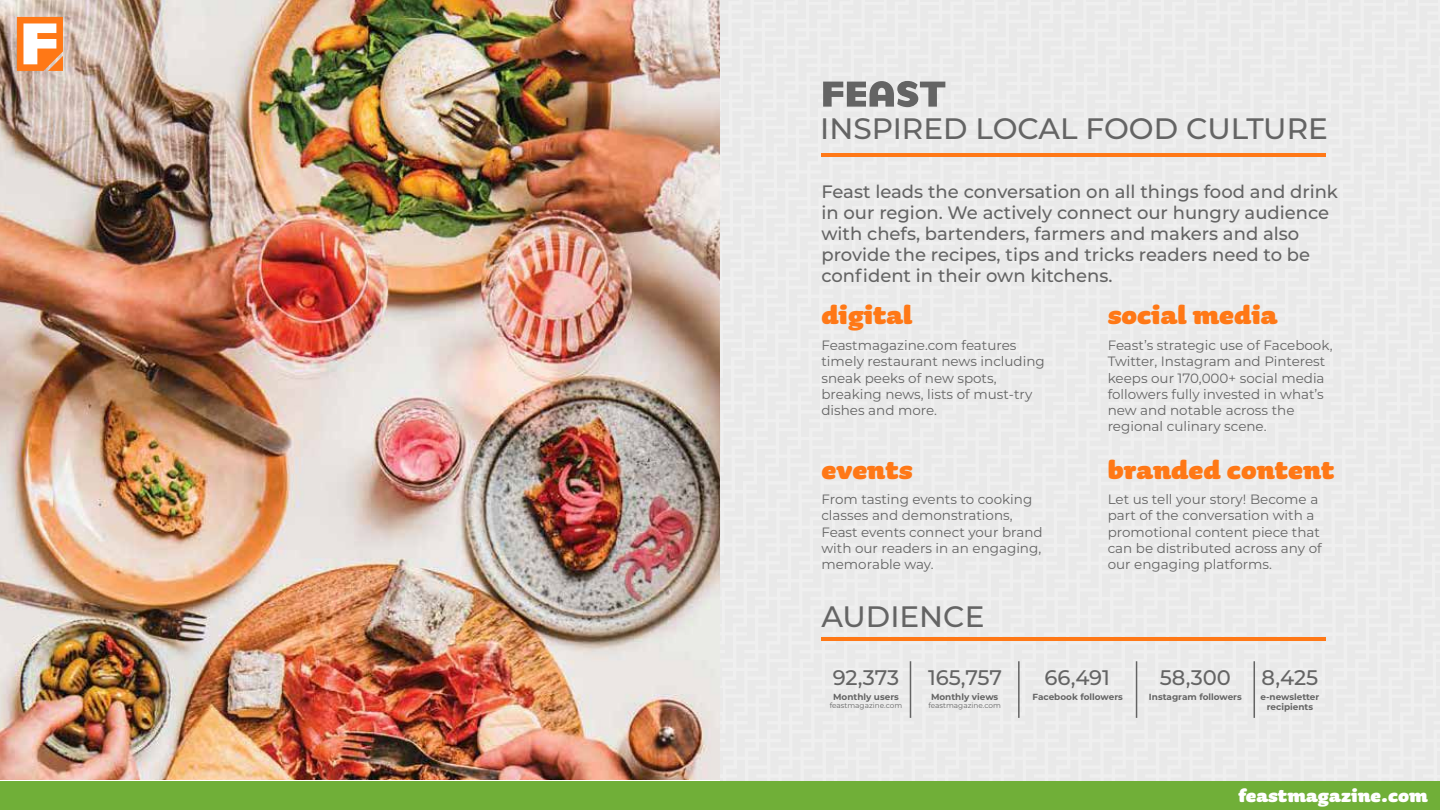
<style>
.page{position:relative;width:1440px;height:810px;background:#fff}
.page>*{position:absolute;margin:0;border:0;box-sizing:border-box;transform-origin:0 0}
.t1{font:900 30px "Sauna Pro";color:#ff7816}
.t2{font:500 29.55px "Montserrat";color:#646464}
.t3{font:900 21.23px "Sauna Pro";color:#fff}
.t4{font:500 21.08px "Montserrat";letter-spacing:-.005em;color:#646464}
.t5{font:500 18px/21px "Montserrat";color:#646464}
.t6{font:13.5px/16.2px "Montserrat";color:#646464}
.t7{font:700 8.85px/10.6px "Montserrat";color:#646464;text-align:center}
.t8{font:7.35px "Montserrat";color:#646464}
</style>
<div class="page">
<img style="left:0;top:0;width:720px;height:780px">
<svg style="left:17px;top:17px;width:46px;height:54px"></svg>
<div style="left:0;top:782px;width:1440px;height:28px;background:#70af38"></div>
<div style="left:720px;top:0;width:720px;height:782px;background:#e9e9e9"></div>
<hr style="left:910px;top:661px;width:1px;height:57px;background:#646464">
<hr style="left:1018px;top:661px;width:2px;height:57px;background:#646464">
<hr style="left:1136px;top:661px;width:1px;height:57px;background:#646464">
<hr style="left:1254px;top:661px;width:1px;height:57px;background:#646464">
<h2 class="t2" style="left:820px;top:108px;width:509px">INSPIRED LOCAL FOOD CULTURE</h2>
<p class="t5" style="left:821px;top:180px;width:518px">Feast leads the conversation on all things food and drink in our region. We actively connect our hungry audience with chefs, bartenders, farmers and makers and also provide the recipes, tips and tricks readers need to be confident in their own kitchens.</p>
<h1 class="t1" style="left:821px;top:295px;width:93px">digital</h1>
<p class="t6" style="left:821px;top:337px;width:225px">Feastmagazine.com features timely restaurant news including sneak peeks of new spots, breaking news, lists of must-try dishes and more.</p>
<h1 class="t1" style="left:1108px;top:295px;width:171px">social media</h1>
<p class="t6" style="left:1108px;top:337px;width:226px">Feast’s strategic use of Facebook,<br>Twitter, Instagram and Pinterest keeps our 170,000+ social media followers fully invested in what’s new and notable across the regional culinary scene.</p>
<h1 class="t1" style="left:821px;top:451px;width:93px">events</h1>
<p class="t6" style="left:821px;top:491px;width:223px">From tasting events to cooking classes and demonstrations,<br>Feast events connect your brand with our readers in an engaging, memorable way.</p>
<h2 class="t2" style="left:821px;top:596px;width:165px">AUDIENCE</h2>
<h1 class="t1" style="left:1108px;top:451px;width:228px">branded content</h1>
<p class="t6" style="left:1108px;top:491px;width:216px">Let us tell your story! Become a part of the conversation with a promotional content piece that can be distributed across any of our engaging platforms.</p>
<h3 class="t4" style="left:833px;top:662px;width:68px">92,373</h3>
<p class="t7" style="left:833px;top:691px;width:67px">Monthly users</p>
<p class="t8" style="left:830px;top:701px;width:74px">feastmagazine.com</p>
<h3 class="t4" style="left:928px;top:662px;width:76px">165,757</h3>
<p class="t7" style="left:931px;top:691px;width:69px">Monthly views</p>
<p class="t8" style="left:928px;top:701px;width:74px">feastmagazine.com</p>
<h3 class="t4" style="left:1045px;top:662px;width:67px">66,491</h3>
<p class="t7" style="left:1032px;top:691px;width:92px">Facebook followers</p>
<h3 class="t4" style="left:1160px;top:662px;width:73px">58,300</h3>
<p class="t7" style="left:1149px;top:691px;width:94px">Instagram followers</p>
<h3 class="t4" style="left:1262px;top:662px;width:58px">8,425</h3>
<p class="t7" style="left:1261px;top:691px;width:60px">e-newsletter recipients</p>
<h3 class="t3" style="left:1238px;top:782px;width:191px">feastmagazine.com</h3>
</div>
